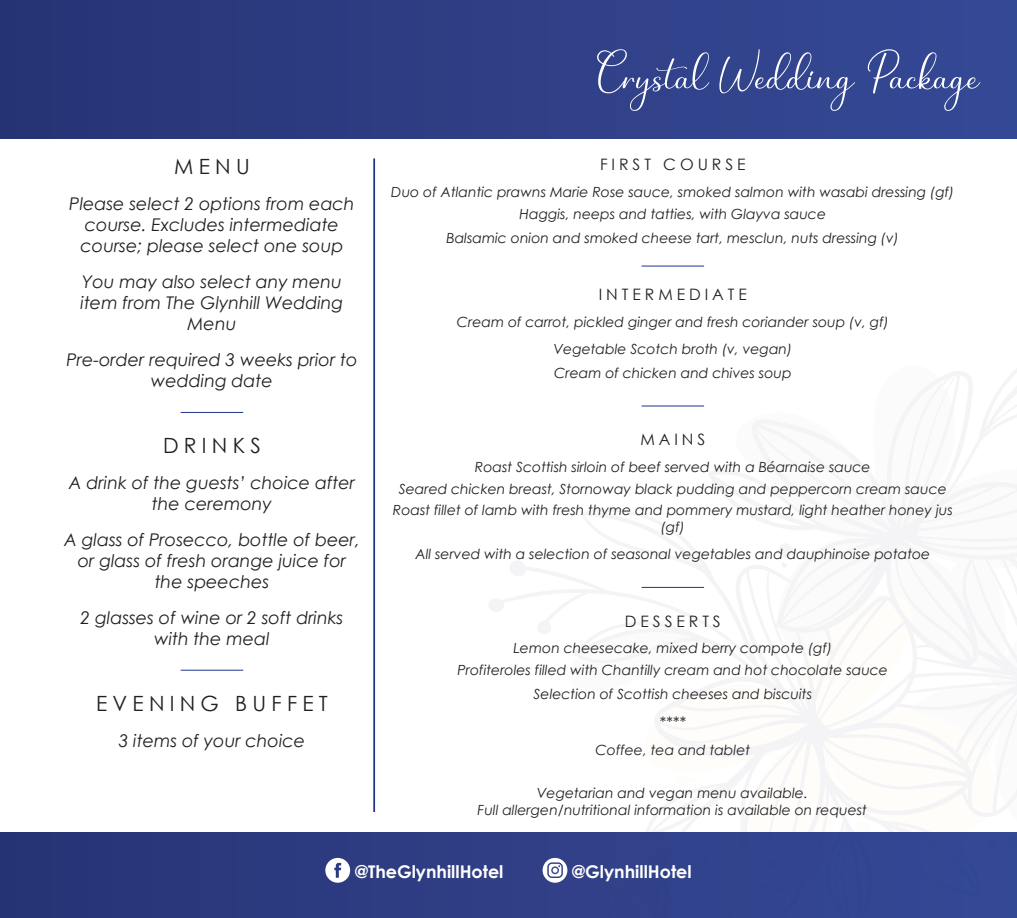
<style>
.page{position:relative;width:1017px;height:918px;background:#fff}
.page>*{position:absolute;margin:0;border:0;box-sizing:border-box;transform-origin:0 0}
.t1{font:70px "Buttershine Script";color:#fff}
.t2{font:21px "Century Gothic";letter-spacing:.25em;color:#231f20}
.t3{font:italic 17.5px/21px "Century Gothic";color:#231f20;text-align:center}
.t4{font:700 17.5px "Century Gothic";color:#fff}
.t5{font:15.75px "Century Gothic";letter-spacing:.25em;color:#231f20}
.t6{font:italic 15.75px "Century Gothic";color:#231f20}
.t7{font:italic 14px/21.7px "Century Gothic";color:#231f20;text-align:center}
</style>
<div class="page">
<svg style="left:489px;top:369px;width:528px;height:463px"></svg>
<svg style="left:897px;top:554px;width:120px;height:278px"></svg>
<svg style="left:778px;top:543px;width:15px;height:25px"></svg>
<svg style="left:766px;top:554px;width:4px;height:5px"></svg>
<svg style="left:672px;top:775px;width:25px;height:15px"></svg>
<svg style="left:854px;top:821px;width:30px;height:11px"></svg>
<div style="left:0;top:0;width:1017px;height:139px;background:linear-gradient(to right,#283475,#364996)"></div>
<hr style="left:373px;top:158px;width:2px;height:654px;background:#1e358b">
<div style="left:0;top:832px;width:1017px;height:86px;background:linear-gradient(to right,#283475,#354996)"></div>
<svg style="left:325px;top:858px;width:25px;height:24px"></svg>
<svg style="left:543px;top:858px;width:24px;height:24px"></svg>
<hr style="left:642px;top:266px;width:62px;height:1px;background:#1e358b">
<hr style="left:642px;top:405px;width:62px;height:1px;background:#1e358b">
<hr style="left:642px;top:587px;width:62px;height:1px;background:#1e358b">
<hr style="left:181px;top:412px;width:62px;height:1px;background:#1e358b">
<hr style="left:181px;top:670px;width:62px;height:1px;background:#1e358b">
<h2 class="t2" style="left:174px;top:152px;width:77px">MENU</h2>
<p class="t3" style="left:69px;top:193px;width:287px">Please select 2 options from each course. Excludes intermediate course; please select one soup</p>
<p class="t3" style="left:81px;top:271px;width:264px">You may also select any menu item from The Glynhill Wedding<br>Menu</p>
<p class="t3" style="left:66px;top:349px;width:293px">Pre-order required 3 weeks prior to wedding date</p>
<h2 class="t2" style="left:163px;top:431px;width:99px">DRINKS</h2>
<p class="t3" style="left:69px;top:472px;width:288px">A drink of the guests’ choice after the ceremony</p>
<p class="t3" style="left:64px;top:529px;width:297px">A glass of Prosecco, bottle of beer, or glass of fresh orange juice for the speeches</p>
<p class="t3" style="left:81px;top:606px;width:264px">2 glasses of wine or 2 soft drinks with the meal</p>
<h2 class="t2" style="left:96px;top:688px;width:233px">EVENING BUFFET</h2>
<p class="t3" style="left:119px;top:729px;width:188px">3 items of your choice</p>
<h1 class="t1" style="left:594px;top:35px;width:386px">Crystal Wedding Package</h1>
<p class="t5" style="left:600px;top:154px;width:147px">FIRST COURSE</p>
<p class="t7" style="left:391px;top:181px;width:565px">Duo of Atlantic prawns Marie Rose sauce, smoked salmon with wasabi dressing (gf)<br>Haggis, neeps and tatties, with Glayva sauce</p>
<p class="t7" style="left:447px;top:226px;width:454px">Balsamic onion and smoked cheese tart, mesclun, nuts dressing (v)</p>
<p class="t5" style="left:599px;top:284px;width:150px">INTERMEDIATE</p>
<p class="t7" style="left:457px;top:308px;width:434px;line-height:26.8px">Cream of carrot, pickled ginger and fresh coriander soup (v, gf)<br>Vegetable Scotch broth (v, vegan)</p>
<p class="t7" style="left:554px;top:361px;width:239px">Cream of chicken and chives soup</p>
<p class="t5" style="left:640px;top:428px;width:66px">MAINS</p>
<p class="t7" style="left:393px;top:456px;width:561px">Roast Scottish sirloin of beef served with a Béarnaise sauce<br>Seared chicken breast, Stornoway black pudding and peppercorn cream sauce<br>Roast fillet of lamb with fresh thyme and pommery mustard, light heather honey jus</p>
<p class="t7" style="left:415px;top:513px;width:517px;line-height:26.8px">(gf)<br>All served with a selection of seasonal vegetables and dauphinoise potatoe</p>
<p class="t5" style="left:625px;top:610px;width:97px">DESSERTS</p>
<p class="t7" style="left:458px;top:637px;width:432px">Lemon cheesecake, mixed berry compote (gf)<br>Profiteroles filled with Chantilly cream and hot chocolate sauce</p>
<p class="t7" style="left:534px;top:683px;width:280px">Selection of Scottish cheeses and biscuits</p>
<p class="t6" style="left:659px;top:712px;width:28px">****</p>
<p class="t7" style="left:595px;top:738px;width:156px">Coffee, tea and tablet</p>
<p class="t7" style="left:478px;top:784px;width:391px;line-height:16.8px">Vegetarian and vegan menu available.<br>Full allergen/nutritional information is available on request</p>
<p class="t4" style="left:355px;top:858px;width:150px">@TheGlynhillHotel</p>
<p class="t4" style="left:572px;top:858px;width:121px">@GlynhillHotel</p>
</div>
